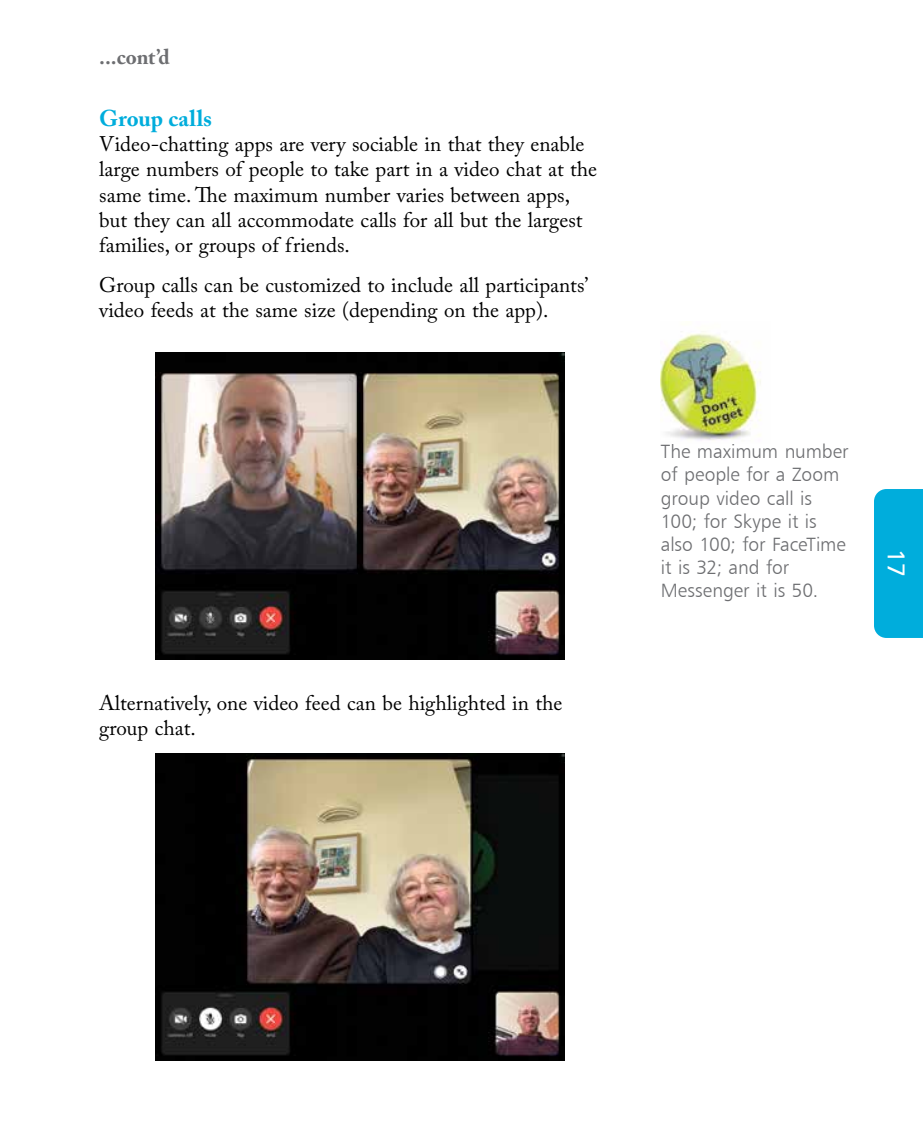
<style>
.page{position:relative;width:923px;height:1127px;background:#fff}
.page>*{position:absolute;margin:0;border:0;box-sizing:border-box;transform-origin:0 0}
.t1{font:24.5px "Humanist 777 BT Roman B";color:#fff}
.t2{font:700 22.75px "Adobe Caslon Pro";color:#00addc}
.t3{font:21px/25.2px "Adobe Caslon Pro";color:#000}
.t4{font:700 21px "Adobe Caslon Pro";color:#6d6e71}
.t5{font:19.25px/23.1px "Humanist 777 BT Light B";letter-spacing:-.005em;color:#6d6e71}
</style>
<div class="page">
<div style="left:874px;top:489px;width:49px;height:148px;background:#00addc"></div>
<img style="left:661px;top:331px;width:100px;height:110px">
<img style="left:155px;top:753px;width:409px;height:306px">
<img style="left:155px;top:352px;width:409px;height:307px">
<p class="t4" style="left:99px;top:45px;width:72px">...cont’d</p>
<p class="t2" style="left:99px;top:105px;width:114px">Group calls</p>
<p class="t3" style="left:99px;top:131px;width:499px">Video-chatting apps are very sociable in that they enable large numbers of people to take part in a video chat at the same time. The maximum number varies between apps, but they can all accommodate calls for all but the largest families, or groups of friends.</p>
<p class="t3" style="left:99px;top:272px;width:491px">Group calls can be customized to include all participants’ video feeds at the same size (depending on the app).</p>
<p class="t3" style="left:99px;top:689px;width:465px">Alternatively, one video feed can be highlighted in the group chat.</p>
<p class="t5" style="left:661px;top:439px;width:189px">The maximum number of people for a Zoom group video call is<br>100; for Skype it is also 100; for FaceTime it is 32; and for<br>Messenger it is 50.</p>
<p class="t1" style="left:911px;top:549px;width:30px;rotate:90deg">17</p>
</div>
